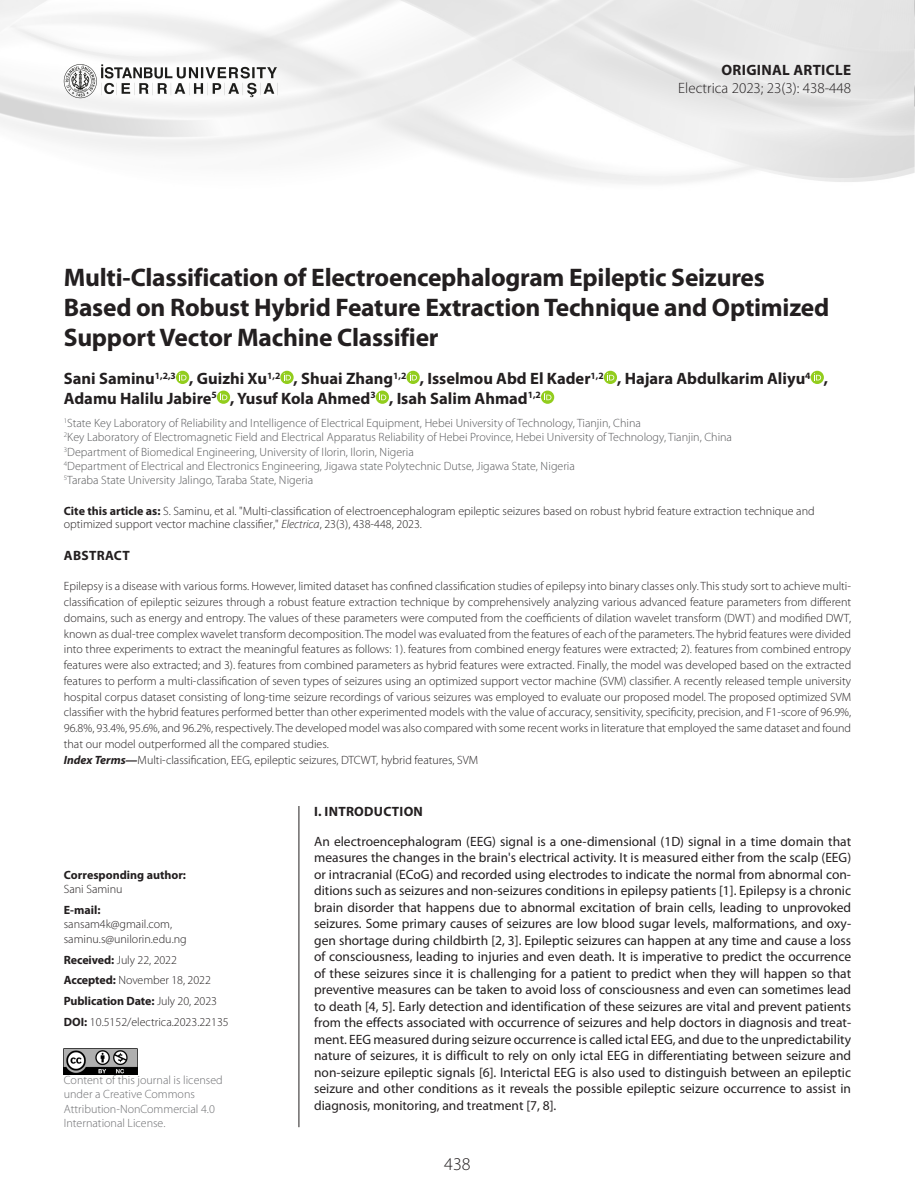
<style>
.page{position:relative;width:915px;height:1191px;background:#fff}
.page>*{position:absolute;margin:0;border:0;box-sizing:border-box;transform-origin:0 0}
.t1{font:700 25.5px/30px "Myriad Pro";letter-spacing:-.01em;color:#231f20}
.t2{font:300 18px "Myriad Pro";color:#231f20}
.t3{font:700 16.5px/19.8px "Myriad Pro";color:#231f20}
.t4{font:300 15px "Myriad Pro";color:#231f20}
.t5{font:700 15px "Myriad Pro";letter-spacing:.02em;color:#231f20}
.t6{font:13.5px/16.5px "Myriad Pro";color:#231f20;text-align:justify}
.t7{font:700 13.5px "Myriad Pro";letter-spacing:.02em;color:#231f20}
.t8{font:300 12px/15.8px "Myriad Pro";color:#231f20}
.t9{font:300 12px/14.4px "Myriad Pro";color:#57585a}
.t10{font:300 12px/14.4px "Myriad Pro";color:#6c6d70}
.t11{font:700 12px "Myriad Pro";color:#231f20}
.s1{font-weight:700}
.s2{font-style:italic}
.s3{font-weight:700;font-style:italic}
</style>
<div class="page">
<hr style="left:298px;top:336px;width:1px;height:791px;background:#231f20">
<img style="left:64px;top:64px;width:214px;height:35px">
<div style="left:64px;top:266px;width:786px;height:540px;background:#fff"></div>
<svg style="left:176px;top:371px;width:13px;height:13px"></svg>
<svg style="left:179px;top:373px;width:7px;height:7px"></svg>
<svg style="left:280px;top:371px;width:13px;height:13px"></svg>
<svg style="left:283px;top:373px;width:8px;height:7px"></svg>
<svg style="left:406px;top:371px;width:13px;height:13px"></svg>
<svg style="left:409px;top:373px;width:8px;height:7px"></svg>
<svg style="left:603px;top:371px;width:14px;height:13px"></svg>
<svg style="left:607px;top:373px;width:7px;height:7px"></svg>
<svg style="left:810px;top:371px;width:13px;height:13px"></svg>
<svg style="left:813px;top:373px;width:7px;height:7px"></svg>
<svg style="left:217px;top:390px;width:13px;height:14px"></svg>
<svg style="left:220px;top:393px;width:7px;height:7px"></svg>
<svg style="left:375px;top:390px;width:14px;height:14px"></svg>
<svg style="left:379px;top:393px;width:7px;height:7px"></svg>
<svg style="left:540px;top:390px;width:14px;height:14px"></svg>
<svg style="left:544px;top:393px;width:7px;height:7px"></svg>
<img style="left:64px;top:1048px;width:74px;height:26px">
<p class="t5" style="left:721px;top:60px;width:131px">ORIGINAL ARTICLE</p>
<p class="t4" style="left:678px;top:79px;width:174px">Electrica 2023; 23(3): 438-448</p>
<h1 class="t1" style="left:64px;top:261px;width:766px">Multi-Classification of Electroencephalogram Epileptic Seizures<br>Based on Robust Hybrid Feature Extraction Technique and Optimized<br>Support Vector Machine Classifier</h1>
<h3 class="t3" style="left:64px;top:368px;width:765px">Sani Saminu<sup>1,2,3</sup> , Guizhi Xu<sup>1,2</sup> , Shuai Zhang<sup>1,2</sup> , Isselmou Abd El Kader<sup>1,2</sup> , Hajara Abdulkarim Aliyu<sup>4</sup> ,<br>Adamu Halilu Jabire<sup>5</sup> , Yusuf Kola Ahmed<sup>3</sup> , Isah Salim Ahmad<sup>1,2</sup></h3>
<p class="t9" style="left:64px;top:415px;width:669px"><sup>1</sup>State Key Laboratory of Reliability and Intelligence of Electrical Equipment, Hebei University of Technology, Tianjin, China<br><sup>2</sup>Key Laboratory of Electromagnetic Field and Electrical Apparatus Reliability of Hebei Province, Hebei University of Technology, Tianjin, China <sup>3</sup>Department of Biomedical Engineering, University of Ilorin, Ilorin, Nigeria<br><sup>4</sup>Department of Electrical and Electronics Engineering, Jigawa state Polytechnic Dutse, Jigawa State, Nigeria<br><sup>5</sup>Taraba State University Jalingo, Taraba State, Nigeria</p>
<p class="t8" style="left:64px;top:503px;width:752px;line-height:13.5px"><span class="s1">Cite this article as:</span> S. Saminu, et al. "Multi-classification of electroencephalogram epileptic seizures based on robust hybrid feature extraction technique and optimized support vector machine classifier," <span class="s2">Electrica</span>, 23(3), 438-448, 2023.</p>
<p class="t7" style="left:64px;top:547px;width:67px">ABSTRACT</p>
<p class="t8" style="left:64px;top:578px;width:788px">Epilepsy is a disease with various forms. However, limited dataset has confined classification studies of epilepsy into binary classes only. This study sort to achieve multi&shy;classification of epileptic seizures through a robust feature extraction technique by comprehensively analyzing various advanced feature parameters from different domains, such as energy and entropy. The values of these parameters were computed from the coefficients of dilation wavelet transform (DWT) and modified DWT, known as dual-tree complex wavelet transform decomposition. The model was evaluated from the features of each of the parameters. The hybrid features were divided into three experiments to extract the meaningful features as follows: 1). features from combined energy features were extracted; 2). features from combined entropy features were also extracted; and 3). features from combined parameters as hybrid features were extracted. Finally, the model was developed based on the extracted features to perform a multi-classification of seven types of seizures using an optimized support vector machine (SVM) classifier. A recently released temple university hospital corpus dataset consisting of long-time seizure recordings of various seizures was employed to evaluate our proposed model. The proposed optimized SVM classifier with the hybrid features performed better than other experimented models with the value of accuracy, sensitivity, specificity, precision, and F1-score of 96.9%, 96.8%, 93.4%, 95.6%, and 96.2%, respectively. The developed model was also compared with some recent works in literature that employed the same dataset and found that our model outperformed all the compared studies.<br><span class="s3">Index Terms—</span>Multi-classification, EEG, epileptic seizures, DTCWT, hybrid features, SVM</p>
<p class="t11" style="left:64px;top:867px;width:124px">Corresponding author:</p>
<p class="t8" style="left:64px;top:881px;width:60px">Sani Saminu</p>
<p class="t11" style="left:64px;top:902px;width:38px">E-mail:</p>
<p class="t8" style="left:64px;top:917px;width:124px;line-height:14.4px">sansam4k@gmail.com, saminu.s@unilorin.edu.ng</p>
<p class="t8" style="left:64px;top:949px;width:166px;line-height:20.9px"><span class="s1">Received:</span> July 22, 2022<br><span class="s1">Accepted:</span> November 18, 2022<br><span class="s1">Publication Date:</span> July 20, 2023<br><span class="s1">DOI:</span> 10.5152/electrica.2023.22135</p>
<p class="t10" style="left:64px;top:1072px;width:160px">Content of this journal is licensed under a Creative Commons<br>Attribution-NonCommercial 4.0<br>International License.</p>
<p class="t7" style="left:314px;top:803px;width:110px">I. INTRODUCTION</p>
<p class="t6" style="left:314px;top:832px;width:538px">An electroencephalogram (EEG) signal is a one-dimensional (1D) signal in a time domain that measures the changes in the brain's electrical activity. It is measured either from the scalp (EEG) or intracranial (ECoG) and recorded using electrodes to indicate the normal from abnormal con&shy;ditions such as seizures and non-seizures conditions in epilepsy patients [1]. Epilepsy is a chronic brain disorder that happens due to abnormal excitation of brain cells, leading to unprovoked seizures. Some primary causes of seizures are low blood sugar levels, malformations, and oxy&shy;gen shortage during childbirth [2, 3]. Epileptic seizures can happen at any time and cause a loss of consciousness, leading to injuries and even death. It is imperative to predict the occurrence of these seizures since it is challenging for a patient to predict when they will happen so that preventive measures can be taken to avoid loss of consciousness and even can sometimes lead to death [4, 5]. Early detection and identification of these seizures are vital and prevent patients from the effects associated with occurrence of seizures and help doctors in diagnosis and treat&shy;ment. EEG measured during seizure occurrence is called ictal EEG, and due to the unpredictability nature of seizures, it is difficult to rely on only ictal EEG in differentiating between seizure and non-seizure epileptic signals [6]. Interictal EEG is also used to distinguish between an epileptic seizure and other conditions as it reveals the possible epileptic seizure occurrence to assist in diagnosis, monitoring, and treatment [7, 8].</p>
<h2 class="t2" style="left:444px;top:1152px;width:28px">438</h2>
</div>
